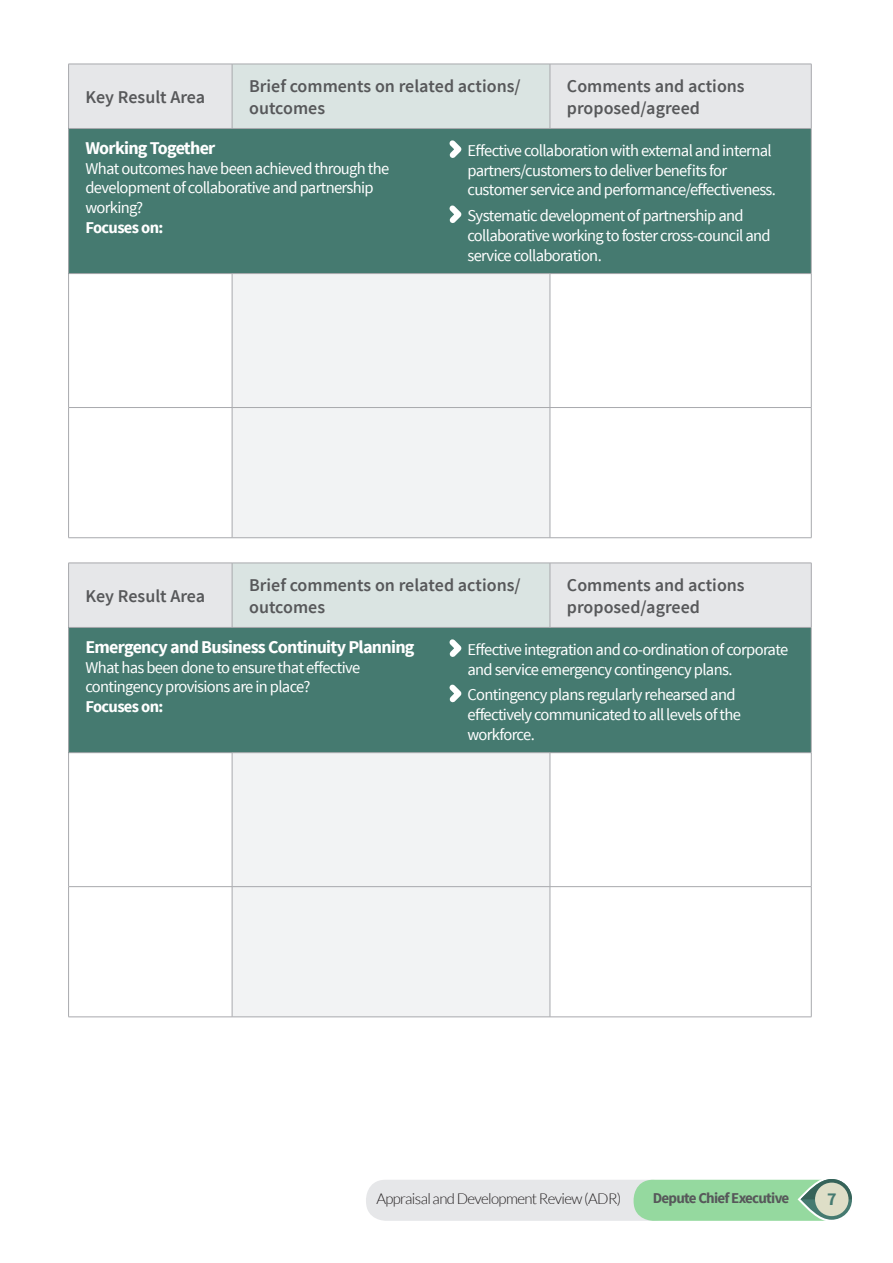
<style>
.page{position:relative;width:893px;height:1263px;background:#fff}
.page>*{position:absolute;margin:0;border:0;box-sizing:border-box;transform-origin:0 0}
.t1{font:600 18px/21.6px "Source Sans Pro";color:#57585a}
.t2{font:700 18px "Source Sans Pro";letter-spacing:-.04em;color:#fff}
.t3{font:700 18px "Source Sans Pro";color:#457a70}
.t4{font:16.5px/19.8px "Source Sans Pro";letter-spacing:-.04em;color:#fff}
.t5{font:700 16.5px "Source Sans Pro";letter-spacing:-.04em;color:#fff}
.t6{font:300 15px "Lato";letter-spacing:-.04em;color:#231f20}
.t7{font:700 15px "Source Sans Pro";letter-spacing:-.05em;color:#57585a}
</style>
<div class="page">
<div style="left:366px;top:1180px;width:306px;height:41px;background:#e6e7e9;border-radius:20px"></div>
<div style="left:634px;top:1180px;width:218px;height:41px;background:#95d99f;border-radius:20px"></div>
<div style="left:798px;top:1177px;width:56px;height:45px;border:4px solid #fff;border-radius:20px"></div>
<svg style="left:800px;top:1179px;width:52px;height:41px"></svg>
<svg style="left:800px;top:1179px;width:52px;height:20px"></svg>
<div style="left:815px;top:1182px;width:33px;height:34px;background:#dedec7;border-radius:50%"></div>
<div style="left:69px;top:65px;width:742px;height:63px;background:#e6e7e9"></div>
<div style="left:232px;top:64px;width:318px;height:64px;background:#dae4e2"></div>
<div style="left:69px;top:128px;width:742px;height:146px;background:#457a70"></div>
<div style="left:233px;top:274px;width:317px;height:263px;background:#f2f3f4"></div>
<hr style="left:68px;top:64px;width:164px;height:1px;background:#a8a9ad">
<hr style="left:68px;top:64px;width:1px;height:64px;background:#a8a9ad">
<hr style="left:232px;top:64px;width:318px;height:1px;background:#a8a9ad">
<hr style="left:232px;top:64px;width:1px;height:64px;background:#a8a9ad">
<hr style="left:550px;top:64px;width:261px;height:1px;background:#a8a9ad">
<hr style="left:550px;top:64px;width:1px;height:64px;background:#a8a9ad">
<hr style="left:811px;top:64px;width:1px;height:64px;background:#a8a9ad">
<hr style="left:68px;top:128px;width:164px;height:1px;background:#a8a9ad">
<hr style="left:68px;top:129px;width:1px;height:144px;background:#a8a9ad">
<hr style="left:232px;top:128px;width:318px;height:1px;background:#a8a9ad">
<hr style="left:550px;top:128px;width:261px;height:1px;background:#a8a9ad">
<hr style="left:811px;top:129px;width:1px;height:144px;background:#a8a9ad">
<hr style="left:68px;top:273px;width:164px;height:1px;background:#a8a9ad">
<hr style="left:68px;top:274px;width:1px;height:133px;background:#a8a9ad">
<hr style="left:232px;top:273px;width:318px;height:1px;background:#a8a9ad">
<hr style="left:232px;top:274px;width:1px;height:133px;background:#a8a9ad">
<hr style="left:550px;top:273px;width:261px;height:1px;background:#a8a9ad">
<hr style="left:550px;top:274px;width:1px;height:133px;background:#a8a9ad">
<hr style="left:811px;top:274px;width:1px;height:133px;background:#a8a9ad">
<hr style="left:68px;top:407px;width:164px;height:1px;background:#a8a9ad">
<hr style="left:68px;top:408px;width:1px;height:129px;background:#a8a9ad">
<hr style="left:232px;top:407px;width:318px;height:1px;background:#a8a9ad">
<hr style="left:232px;top:408px;width:1px;height:129px;background:#a8a9ad">
<hr style="left:550px;top:407px;width:261px;height:1px;background:#a8a9ad">
<hr style="left:550px;top:408px;width:1px;height:129px;background:#a8a9ad">
<hr style="left:811px;top:408px;width:1px;height:129px;background:#a8a9ad">
<hr style="left:68px;top:537px;width:164px;height:1px;background:#a8a9ad">
<hr style="left:232px;top:537px;width:318px;height:1px;background:#a8a9ad">
<hr style="left:550px;top:537px;width:261px;height:1px;background:#a8a9ad">
<svg style="left:449px;top:140px;width:13px;height:18px"></svg>
<svg style="left:449px;top:205px;width:13px;height:18px"></svg>
<div style="left:69px;top:564px;width:742px;height:63px;background:#e6e7e9"></div>
<div style="left:232px;top:563px;width:318px;height:64px;background:#dae4e2"></div>
<div style="left:69px;top:627px;width:742px;height:126px;background:#457a70"></div>
<div style="left:233px;top:753px;width:317px;height:263px;background:#f2f3f4"></div>
<hr style="left:68px;top:563px;width:164px;height:1px;background:#a8a9ad">
<hr style="left:68px;top:563px;width:1px;height:64px;background:#a8a9ad">
<hr style="left:232px;top:563px;width:318px;height:1px;background:#a8a9ad">
<hr style="left:232px;top:563px;width:1px;height:64px;background:#a8a9ad">
<hr style="left:550px;top:563px;width:261px;height:1px;background:#a8a9ad">
<hr style="left:550px;top:563px;width:1px;height:64px;background:#a8a9ad">
<hr style="left:811px;top:563px;width:1px;height:64px;background:#a8a9ad">
<hr style="left:68px;top:627px;width:164px;height:1px;background:#a8a9ad">
<hr style="left:68px;top:628px;width:1px;height:124px;background:#a8a9ad">
<hr style="left:232px;top:627px;width:318px;height:1px;background:#a8a9ad">
<hr style="left:550px;top:627px;width:261px;height:1px;background:#a8a9ad">
<hr style="left:811px;top:628px;width:1px;height:124px;background:#a8a9ad">
<hr style="left:68px;top:752px;width:164px;height:1px;background:#a8a9ad">
<hr style="left:68px;top:753px;width:1px;height:133px;background:#a8a9ad">
<hr style="left:232px;top:752px;width:318px;height:1px;background:#a8a9ad">
<hr style="left:232px;top:753px;width:1px;height:133px;background:#a8a9ad">
<hr style="left:550px;top:752px;width:261px;height:1px;background:#a8a9ad">
<hr style="left:550px;top:753px;width:1px;height:133px;background:#a8a9ad">
<hr style="left:811px;top:753px;width:1px;height:133px;background:#a8a9ad">
<hr style="left:68px;top:886px;width:164px;height:1px;background:#a8a9ad">
<hr style="left:68px;top:887px;width:1px;height:130px;background:#a8a9ad">
<hr style="left:232px;top:886px;width:318px;height:1px;background:#a8a9ad">
<hr style="left:232px;top:887px;width:1px;height:130px;background:#a8a9ad">
<hr style="left:550px;top:886px;width:261px;height:1px;background:#a8a9ad">
<hr style="left:550px;top:887px;width:1px;height:130px;background:#a8a9ad">
<hr style="left:811px;top:887px;width:1px;height:130px;background:#a8a9ad">
<hr style="left:68px;top:1016px;width:164px;height:1px;background:#a8a9ad">
<hr style="left:232px;top:1016px;width:318px;height:1px;background:#a8a9ad">
<hr style="left:550px;top:1016px;width:261px;height:1px;background:#a8a9ad">
<svg style="left:449px;top:639px;width:13px;height:18px"></svg>
<svg style="left:449px;top:684px;width:13px;height:19px"></svg>
<p class="t1" style="left:86px;top:87px;width:121px">Key Result Area</p>
<p class="t1" style="left:249px;top:76px;width:273px">Brief comments on related actions/ outcomes</p>
<p class="t1" style="left:567px;top:76px;width:179px">Comments and actions proposed/agreed</p>
<p class="t2" style="left:85px;top:136px;width:132px">Working Together</p>
<p class="t4" style="left:85px;top:159px;width:305px">What outcomes have been achieved through the development of collaborative and partnership working?</p>
<p class="t5" style="left:85px;top:217px;width:80px">Focuses on:</p>
<p class="t4" style="left:467px;top:141px;width:310px">Effective collaboration with external and internal partners/customers to deliver benefits for customer service and performance/effectiveness.</p>
<p class="t4" style="left:467px;top:206px;width:305px">Systematic development of partnership and collaborative working to foster cross-council and service collaboration.</p>
<p class="t1" style="left:86px;top:586px;width:121px">Key Result Area</p>
<p class="t1" style="left:249px;top:575px;width:273px">Brief comments on related actions/ outcomes</p>
<p class="t1" style="left:567px;top:575px;width:179px">Comments and actions proposed/agreed</p>
<p class="t2" style="left:85px;top:635px;width:331px">Emergency and Business Continuity Planning</p>
<p class="t4" style="left:85px;top:657px;width:276px">What has been done to ensure that effective contingency provisions are in place?</p>
<p class="t5" style="left:85px;top:696px;width:80px">Focuses on:</p>
<p class="t4" style="left:467px;top:640px;width:322px">Effective integration and co-ordination of corporate and service emergency contingency plans.</p>
<p class="t4" style="left:467px;top:685px;width:275px">Contingency plans regularly rehearsed and effectively communicated to all levels of the workforce.</p>
<p class="t6" style="left:376px;top:1191px;width:247px">Appraisal and Development Review (ADR)</p>
<p class="t7" style="left:653px;top:1189px;width:138px">Depute Chief Executive</p>
<p class="t3" style="left:827px;top:1187px;width:11px">7</p>
</div>
